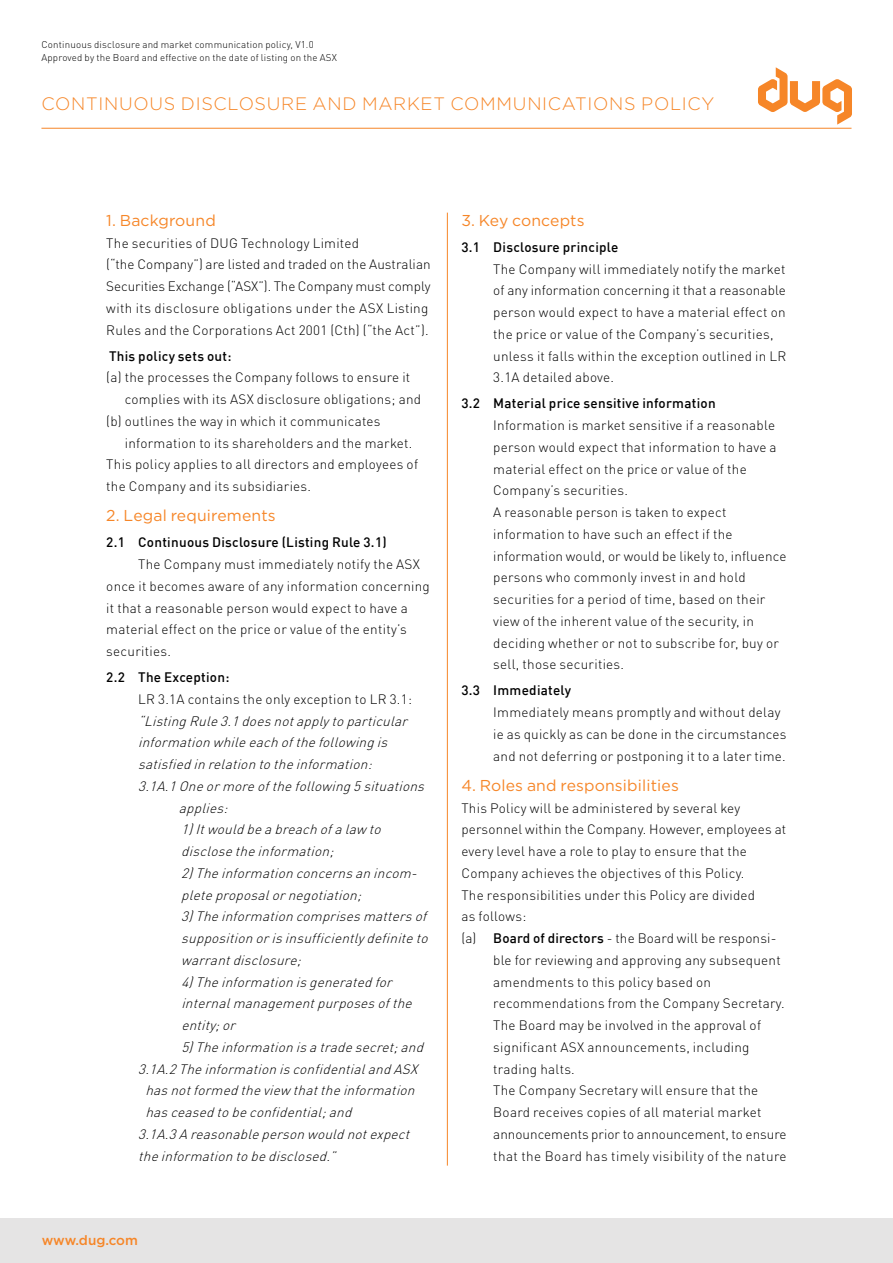
<style>
.page{position:relative;width:893px;height:1263px;background:#fff}
.page>*{position:absolute;margin:0;border:0;box-sizing:border-box;transform-origin:0 0}
.t1{font:300 18px "Gotham";letter-spacing:.04em;color:#f68628}
.t2{font:15.75px "Gotham";letter-spacing:.01em;color:#f68628}
.t3{font:300 13.5px/21.8px "DIN Pro";letter-spacing:.02em;color:#000}
.t4{font:italic 300 13.5px "DIN Pro";color:#000}
.t5{font:500 13.5px "DIN";letter-spacing:.02em;color:#000}
.t6{font:300 13.5px "DIN Pro";color:#000}
.t7{font:500 13.5px "Gotham";letter-spacing:-.005em;color:#f68628}
.t8{font:300 9.75px/13.2px "DIN Pro";letter-spacing:.02em;color:#000}
.s1{font-family:"DIN";font-weight:500}
</style>
<div class="page">
<div style="left:0;top:1218px;width:893px;height:45px;background:#e5e4e4"></div>
<svg style="left:758px;top:67px;width:94px;height:58px"></svg>
<hr style="left:41px;top:128px;width:810px;height:1px;background:#f68628">
<hr style="left:447px;top:213px;width:1px;height:952px;background:#f68628">
<p class="t8" style="left:41px;top:37px;width:297px">Continuous disclosure and market communication policy, V1.0<br>Approved by the Board and effective on the date of listing on the ASX</p>
<h1 class="t1" style="left:41px;top:94px;width:674px">CONTINUOUS DISCLOSURE AND MARKET COMMUNICATIONS POLICY</h1>
<p class="t2" style="left:106px;top:211px;width:111px">1. Background</p>
<p class="t3" style="left:106px;top:231px;width:326px">The securities of DUG Technology Limited<br>(“the Company”) are listed and traded on the Australian Securities Exchange (“ASX”). The Company must comply with its disclosure obligations under the ASX Listing Rules and the Corporations Act 2001 (Cth) (“the Act”).</p>
<p class="t5" style="left:109px;top:347px;width:124px">This policy sets out:</p>
<p class="t3" style="left:106px;top:365px;width:306px">(a) the processes the Company follows to ensure it</p>
<p class="t3" style="left:125px;top:387px;width:298px">complies with its ASX disclosure obligations; and</p>
<p class="t3" style="left:106px;top:409px;width:276px">(b) outlines the way in which it communicates</p>
<p class="t3" style="left:125px;top:431px;width:289px">information to its shareholders and the market.</p>
<p class="t3" style="left:106px;top:452px;width:313px">This policy applies to all directors and employees of</p>
<p class="t3" style="left:106px;top:474px;width:206px">the Company and its subsidiaries.</p>
<p class="t2" style="left:106px;top:507px;width:171px">2. Legal requirements</p>
<p class="t5" style="left:106px;top:534px;width:282px">2.1 Continuous Disclosure (Listing Rule 3.1)</p>
<p class="t3" style="left:106px;top:552px;width:325px;text-indent:32px">The Company must immediately notify the ASX once it becomes aware of any information concerning it that a reasonable person would expect to have a material effect on the price or value of the entity’s securities.</p>
<p class="t5" style="left:106px;top:669px;width:125px">2.2 The Exception:</p>
<p class="t3" style="left:138px;top:687px;width:275px">LR 3.1A contains the only exception to LR 3.1:</p>
<p class="t4" style="left:138px;top:710px;width:275px">“ListingRule3.1doesnotapplytoparticular</p>
<p class="t4" style="left:138px;top:732px;width:255px">informationwhileeachofthefollowingis</p>
<p class="t4" style="left:138px;top:754px;width:240px">satisfiedinrelationtotheinformation:</p>
<p class="t4" style="left:138px;top:775px;width:292px">3.1A.1Oneormoreofthefollowing5situations</p>
<p class="t4" style="left:179px;top:797px;width:55px">applies:</p>
<p class="t4" style="left:181px;top:819px;width:206px">1)Itwouldbeabreachofalaw to</p>
<p class="t4" style="left:181px;top:841px;width:158px">disclosetheinformation;</p>
<p class="t4" style="left:181px;top:862px;width:242px">2)Theinformationconcernsanincom-</p>
<p class="t4" style="left:181px;top:884px;width:186px">pleteproposalornegotiation;</p>
<p class="t4" style="left:181px;top:906px;width:251px">3)Theinformationcomprisesmattersof</p>
<p class="t4" style="left:181px;top:928px;width:253px">suppositionorisinsufficientlydefiniteto</p>
<p class="t4" style="left:181px;top:949px;width:126px">warrantdisclosure;</p>
<p class="t4" style="left:181px;top:971px;width:217px">4)Theinformationisgeneratedfor</p>
<p class="t4" style="left:181px;top:993px;width:237px">internalmanagementpurposesofthe</p>
<p class="t4" style="left:181px;top:1015px;width:60px">entity;or</p>
<p class="t4" style="left:181px;top:1036px;width:248px">5)Theinformationisatradesecret;and</p>
<p class="t4" style="left:138px;top:1058px;width:285px">3.1A.2TheinformationisconfidentialandASX</p>
<p class="t4" style="left:145px;top:1080px;width:275px">hasnotformedtheview thattheinformation</p>
<p class="t4" style="left:145px;top:1102px;width:212px">hasceasedtobeconfidential;and</p>
<p class="t4" style="left:138px;top:1123px;width:277px">3.1A.3Areasonablepersonwouldnotexpect</p>
<p class="t4" style="left:138px;top:1145px;width:204px">theinformationtobedisclosed.”</p>
<p class="t7" style="left:42px;top:1232px;width:98px">www.dug.com</p>
<p class="t2" style="left:461px;top:211px;width:125px">3. Key concepts</p>
<p class="t5" style="left:461px;top:238px;width:158px">3.1 Disclosure principle</p>
<p class="t3" style="left:493px;top:257px;width:295px">The Company will immediately notify the market of any information concerning it that a reasonable person would expect to have a material effect on the price or value of the Company’s securities, unless it falls within the exception outlined in LR 3.1A detailed above.</p>
<p class="t5" style="left:461px;top:395px;width:256px">3.2 Material price sensitive information</p>
<p class="t3" style="left:493px;top:413px;width:295px">Information is market sensitive if a reasonable person would expect that information to have a material effect on the price or value of the Company’s securities.<br>A reasonable person is taken to expect information to have such an effect if the information would, or would be likely to, influence persons who commonly invest in and hold securities for a period of time, based on their view of the inherent value of the security, in deciding whether or not to subscribe for, buy or sell, those securities.</p>
<p class="t5" style="left:461px;top:682px;width:111px">3.3 Immediately</p>
<p class="t3" style="left:493px;top:700px;width:295px">Immediately means promptly and without delay ie as quickly as can be done in the circumstances and not deferring or postponing it to a later time.</p>
<p class="t2" style="left:461px;top:776px;width:219px">4. Roles and responsibilities</p>
<p class="t3" style="left:461px;top:796px;width:280px">This Policy will be administered by several key</p>
<p class="t3" style="left:461px;top:817px;width:326px">personnel within the Company. However, employees at</p>
<p class="t3" style="left:461px;top:839px;width:287px">every level have a role to play to ensure that the</p>
<p class="t3" style="left:461px;top:861px;width:285px">Company achieves the objectives of this Policy.</p>
<p class="t3" style="left:461px;top:883px;width:295px">The responsibilities under this Policy are divided</p>
<p class="t3" style="left:461px;top:904px;width:67px">as follows:</p>
<p class="t3" style="left:461px;top:926px;width:317px">(a) <span class="s1">Board of directors</span> - the Board will be responsi-</p>
<p class="t3" style="left:493px;top:948px;width:289px">ble for reviewing and approving any subsequent</p>
<p class="t3" style="left:493px;top:970px;width:219px">amendments to this policy based on</p>
<p class="t3" style="left:493px;top:991px;width:293px">recommendations from the Company Secretary.</p>
<p class="t3" style="left:493px;top:1013px;width:269px">The Board may be involved in the approval of</p>
<p class="t3" style="left:493px;top:1035px;width:258px">significant ASX announcements, including</p>
<p class="t3" style="left:493px;top:1057px;width:83px">trading halts.</p>
<p class="t3" style="left:493px;top:1078px;width:266px">The Company Secretary will ensure that the</p>
<p class="t3" style="left:493px;top:1100px;width:270px">Board receives copies of all material market</p>
<p class="t6" style="left:493px;top:1123px;width:295px">announcements prior to announcement, to ensure</p>
<p class="t3" style="left:493px;top:1144px;width:295px">that the Board has timely visibility of the nature</p>
</div>
